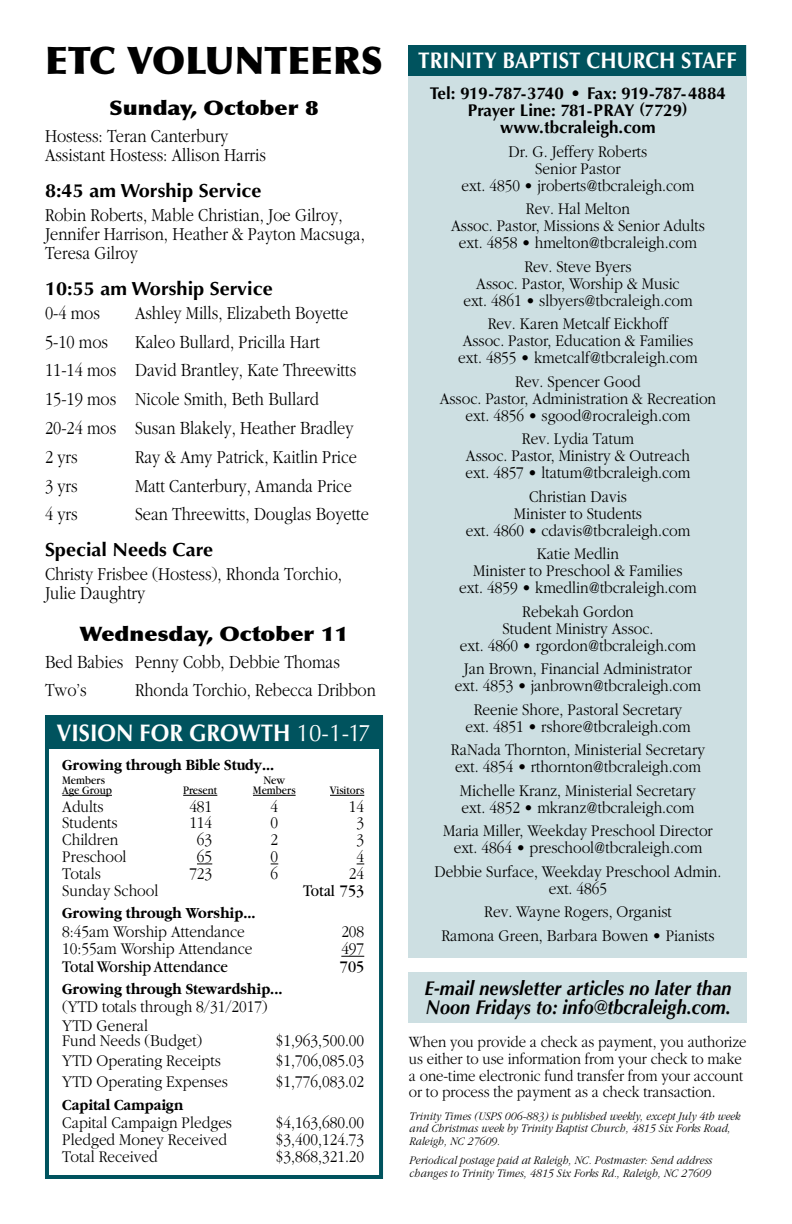
<style>
.page{position:relative;width:792px;height:1224px;background:#fff}
.page>*{position:absolute;margin:0;border:0;box-sizing:border-box;transform-origin:0 0}
.t1{font:900 38px "Optima";letter-spacing:.005em;color:#000}
.t2{font:700 24px "Optima";color:#fff;scale:.93 1}
.t3{font:700 22.6px "Optima";color:#fff;scale:.92 1}
.t4{font:italic 700 20px/19.2px "Optima";letter-spacing:.005em;color:#000;scale:.9 1}
.t5{font:900 20px "Optima";color:#000;scale:1.15 1}
.t6{font:300 19px/28.8px "Garamond";color:#000;scale:.86 1}
.t7{font:700 19px "Optima";color:#000;scale:1.05 1}
.t8{font:300 17px/17px "Garamond";color:#000;text-align:center;scale:.9 1}
.t9{font:700 17px/17px "Optima";letter-spacing:.005em;color:#000;text-align:center}
.t10{font:17px "Garamond";color:#000;scale:.9 1}
.t11{font:300 16.4px/16.6px "Garamond";letter-spacing:-.005em;color:#000;scale:.9 1}
.t12{font:700 16px "Garamond";color:#000;scale:.9 1}
.t13{font:italic 300 12px/12.6px "Garamond";letter-spacing:.005em;color:#000;scale:.9 1}
.t14{font:12px "Garamond";color:#000;scale:.9 1}
.s1{font-weight:400}
</style>
<div class="page">
<div style="left:409px;top:45px;width:338px;height:913px;background:#cddfe2"></div>
<div style="left:409px;top:972px;width:338px;height:50px;background:#cddfe2"></div>
<div style="left:409px;top:45px;width:337px;height:30px;background:#00535e"></div>
<div style="left:45px;top:715px;width:338px;height:464px;border:4px solid #00535e"></div>
<hr style="left:62px;top:795px;width:50px;height:1px;background:#000">
<hr style="left:183px;top:795px;width:34px;height:1px;background:#000">
<hr style="left:253px;top:795px;width:43px;height:1px;background:#000">
<hr style="left:330px;top:795px;width:34px;height:1px;background:#000">
<svg style="left:197px;top:864px;width:15px;height:1px"></svg>
<svg style="left:341px;top:956px;width:23px;height:1px"></svg>
<div style="left:45px;top:715px;width:337px;height:33px;background:#00535e"></div>
<h1 class="t1" style="left:45px;top:37px;width:339px">ETC VOLUNTEERS</h1>
<p class="t5" style="left:109px;top:96px;width:184px">Sunday, October 8</p>
<p class="t6" style="left:45px;top:126px;width:258px;line-height:19.4px">Hostess: Teran Canterbury<br>Assistant Hostess: Allison Harris</p>
<p class="t7" style="left:45px;top:179px;width:208px">8:45 am Worship Service</p>
<p class="t6" style="left:45px;top:205px;width:374px;line-height:19.4px">Robin Roberts, Mable Christian, Joe Gilroy,<br>Jennifer Harrison, Heather &amp; Payton Macsuga,<br>Teresa Gilroy</p>
<p class="t7" style="left:45px;top:278px;width:218px">10:55 am Worship Service</p>
<p class="t6" style="left:45px;top:299px;width:65px">0-4 mos</p>
<p class="t6" style="left:135px;top:299px;width:250px">Ashley Mills, Elizabeth Boyette</p>
<p class="t6" style="left:45px;top:327px;width:75px">5-10 mos</p>
<p class="t6" style="left:45px;top:327px;width:363px;text-indent:90px">Kaleo Bullard, Pricilla Hart<br>11-14 mos David Brantley, Kate Threewitts<br>15-19 mos Nicole Smith, Beth Bullard<br>20-24 mos Susan Blakely, Heather Bradley<br>2 yrs</p>
<p class="t6" style="left:135px;top:443px;width:260px">Ray &amp; Amy Patrick, Kaitlin Price</p>
<p class="t6" style="left:45px;top:471px;width:39px">3 yrs</p>
<p class="t6" style="left:135px;top:471px;width:254px">Matt Canterbury, Amanda Price</p>
<p class="t6" style="left:45px;top:500px;width:39px">4 yrs</p>
<p class="t6" style="left:135px;top:500px;width:274px">Sean Threewitts, Douglas Boyette</p>
<p class="t7" style="left:45px;top:539px;width:162px">Special Needs Care</p>
<p class="t6" style="left:45px;top:564px;width:347px;line-height:19.4px">Christy Frisbee (Hostess), Rhonda Torchio,<br>Julie Daughtry</p>
<p class="t5" style="left:80px;top:622px;width:235px">Wednesday, October 11</p>
<p class="t6" style="left:45px;top:647px;width:344px">Bed Babies Penny Cobb, Debbie Thomas<br>Two’s</p>
<p class="t6" style="left:135px;top:676px;width:282px">Rhonda Torchio, Rebecca Dribbon</p>
<h2 class="t2" style="left:57px;top:719px;width:339px">Vision for Growth <span class="s1">10-1-17</span></h2>
<p class="t12" style="left:62px;top:756px;width:237px">Growing through Bible Study...</p>
<p class="t14" style="left:62px;top:774px;width:49px">Members</p>
<p class="t14" style="left:263px;top:774px;width:26px">New</p>
<p class="t14" style="left:62px;top:784px;width:57px">Age Group</p>
<p class="t14" style="left:183px;top:784px;width:39px">Present</p>
<p class="t14" style="left:253px;top:784px;width:49px">Members</p>
<p class="t14" style="left:330px;top:784px;width:40px">Visitors</p>
<p class="t8" style="left:62px;top:798px;width:47px">Adults</p>
<p class="t8" style="left:189px;top:798px;width:27px">481</p>
<p class="t8" style="left:271px;top:798px;width:10px">4</p>
<p class="t8" style="left:349px;top:798px;width:18px">14</p>
<p class="t8" style="left:62px;top:815px;width:63px">Students</p>
<p class="t8" style="left:189px;top:815px;width:27px">114</p>
<p class="t8" style="left:271px;top:815px;width:10px">0</p>
<p class="t8" style="left:357px;top:815px;width:10px">3</p>
<p class="t8" style="left:62px;top:831px;width:64px">Children</p>
<p class="t8" style="left:197px;top:831px;width:19px">63</p>
<p class="t8" style="left:271px;top:831px;width:10px">2</p>
<p class="t8" style="left:357px;top:831px;width:10px">3</p>
<p class="t8" style="left:62px;top:848px;width:73px">Preschool</p>
<p class="t8" style="left:197px;top:848px;width:19px">65</p>
<p class="t8" style="left:271px;top:848px;width:10px">0</p>
<p class="t8" style="left:357px;top:848px;width:10px">4</p>
<p class="t8" style="left:62px;top:865px;width:44px">Totals</p>
<p class="t8" style="left:189px;top:865px;width:27px">723</p>
<p class="t8" style="left:271px;top:865px;width:10px">6</p>
<p class="t8" style="left:349px;top:865px;width:18px">24</p>
<p class="t8" style="left:62px;top:882px;width:108px">Sunday School</p>
<p class="t10" style="left:303px;top:881px;width:69px">Total 753</p>
<p class="t12" style="left:62px;top:904px;width:216px">Growing through Worship...</p>
<p class="t8" style="left:62px;top:923px;width:204px">8:45am Worship Attendance</p>
<p class="t8" style="left:341px;top:923px;width:27px">208</p>
<p class="t8" style="left:62px;top:941px;width:213px">10:55am Worship Attendance</p>
<p class="t8" style="left:341px;top:941px;width:27px">497</p>
<p class="t10" style="left:62px;top:958px;width:186px">Total Worship Attendance</p>
<p class="t10" style="left:340px;top:958px;width:29px">705</p>
<p class="t12" style="left:62px;top:980px;width:246px">Growing through Stewardship...</p>
<p class="t8" style="left:62px;top:997px;width:230px;line-height:19.4px;text-align:left">(YTD totals through 8/31/2017)<br>YTD General</p>
<p class="t8" style="left:62px;top:1032px;width:157px">Fund Needs (Budget)</p>
<p class="t8" style="left:276px;top:1032px;width:100px">$1,963,500.00</p>
<p class="t8" style="left:62px;top:1052px;width:178px">YTD Operating Receipts</p>
<p class="t8" style="left:276px;top:1052px;width:100px">$1,706,085.03</p>
<p class="t8" style="left:62px;top:1073px;width:185px">YTD Operating Expenses</p>
<p class="t8" style="left:276px;top:1073px;width:100px">$1,776,083.02</p>
<p class="t12" style="left:62px;top:1096px;width:136px">Capital Campaign</p>
<p class="t8" style="left:62px;top:1114px;width:190px">Capital Campaign Pledges</p>
<p class="t8" style="left:276px;top:1114px;width:100px">$4,163,680.00</p>
<p class="t8" style="left:62px;top:1131px;width:184px">Pledged Money Received</p>
<p class="t8" style="left:276px;top:1131px;width:100px">$3,400,124.73</p>
<p class="t8" style="left:62px;top:1148px;width:108px">Total Received</p>
<p class="t8" style="left:276px;top:1148px;width:100px">$3,868,321.20</p>
<h3 class="t3" style="left:418px;top:48px;width:348px">TRINITY BAPTIST CHURCH STAFF</h3>
<p class="t9" style="left:430px;top:85px;width:297px">Tel: 919-787-3740 • Fax: 919-787-4884<br>Prayer Line: 781-PRAY (7729) www.tbcraleigh.com</p>
<p class="t8" style="left:462px;top:143px;width:260px">Dr. G. Jeffery Roberts<br>Senior Pastor<br>ext. 4850 • jroberts@tbcraleigh.com</p>
<p class="t8" style="left:451px;top:201px;width:283px">Rev. Hal Melton<br>Assoc. Pastor, Missions &amp; Senior Adults ext. 4858 • hmelton@tbcraleigh.com</p>
<p class="t8" style="left:463px;top:258px;width:256px">Rev. Steve Byers<br>Assoc. Pastor, Worship &amp; Music ext. 4861 • slbyers@tbcraleigh.com</p>
<p class="t8" style="left:458px;top:316px;width:268px">Rev. Karen Metcalf Eickhoff<br>Assoc. Pastor, Education &amp; Families ext. 4855 • kmetcalf@tbcraleigh.com</p>
<p class="t8" style="left:440px;top:373px;width:309px">Rev. Spencer Good<br>Assoc. Pastor, Administration &amp; Recreation ext. 4856 • sgood@rocraleigh.com</p>
<p class="t8" style="left:466px;top:431px;width:251px">Rev. Lydia Tatum<br>Assoc. Pastor, Ministry &amp; Outreach ext. 4857 • ltatum@tbcraleigh.com</p>
<p class="t8" style="left:466px;top:488px;width:251px">Christian Davis<br>Minister to Students<br>ext. 4860 • cdavis@tbcraleigh.com</p>
<p class="t8" style="left:459px;top:546px;width:265px">Katie Medlin<br>Minister to Preschool &amp; Families ext. 4859 • kmedlin@tbcraleigh.com</p>
<p class="t8" style="left:460px;top:603px;width:264px">Rebekah Gordon<br>Student Ministry Assoc.<br>ext. 4860 • rgordon@tbcraleigh.com</p>
<p class="t8" style="left:455px;top:661px;width:275px">Jan Brown, Financial Administrator ext. 4853 • janbrown@tbcraleigh.com</p>
<p class="t8" style="left:465px;top:701px;width:252px">Reenie Shore, Pastoral Secretary ext. 4851 • rshore@tbcraleigh.com</p>
<p class="t8" style="left:451px;top:742px;width:284px;text-align:left">RaNada Thornton, Ministerial Secretary ext. 4854 • rthornton@tbcraleigh.com</p>
<p class="t8" style="left:460px;top:782px;width:264px;text-align:left">Michelle Kranz, Ministerial Secretary ext. 4852 • mkranz@tbcraleigh.com</p>
<p class="t8" style="left:443px;top:823px;width:301px">Maria Miller, Weekday Preschool Director ext. 4864 • preschool@tbcraleigh.com</p>
<p class="t8" style="left:434px;top:863px;width:321px">Debbie Surface, Weekday Preschool Admin. ext. 4865</p>
<p class="t8" style="left:441px;top:900px;width:305px;line-height:23.4px">Rev. Wayne Rogers, Organist<br>Ramona Green, Barbara Bowen • Pianists</p>
<p class="t4" style="left:424px;top:979px;width:343px">E-mail newsletter articles no later than<br>Noon Fridays to: info@tbcraleigh.com.</p>
<p class="t11" style="left:409px;top:1034px;width:377px">When you provide a check as payment, you authorize us either to use information from your check to make a one-time electronic fund transfer from your account or to process the payment as a check transaction.</p>
<p class="t13" style="left:409px;top:1110px;width:369px">Trinity Times (USPS 006-883) is published weekly, except July 4th week and Christmas week by Trinity Baptist Church, 4815 Six Forks Road,<br>Raleigh, NC 27609.</p>
<p class="t13" style="left:409px;top:1154px;width:338px">Periodical postage paid at Raleigh, NC. Postmaster: Send address changes to Trinity Times, 4815 Six Forks Rd., Raleigh, NC 27609</p>
</div>
